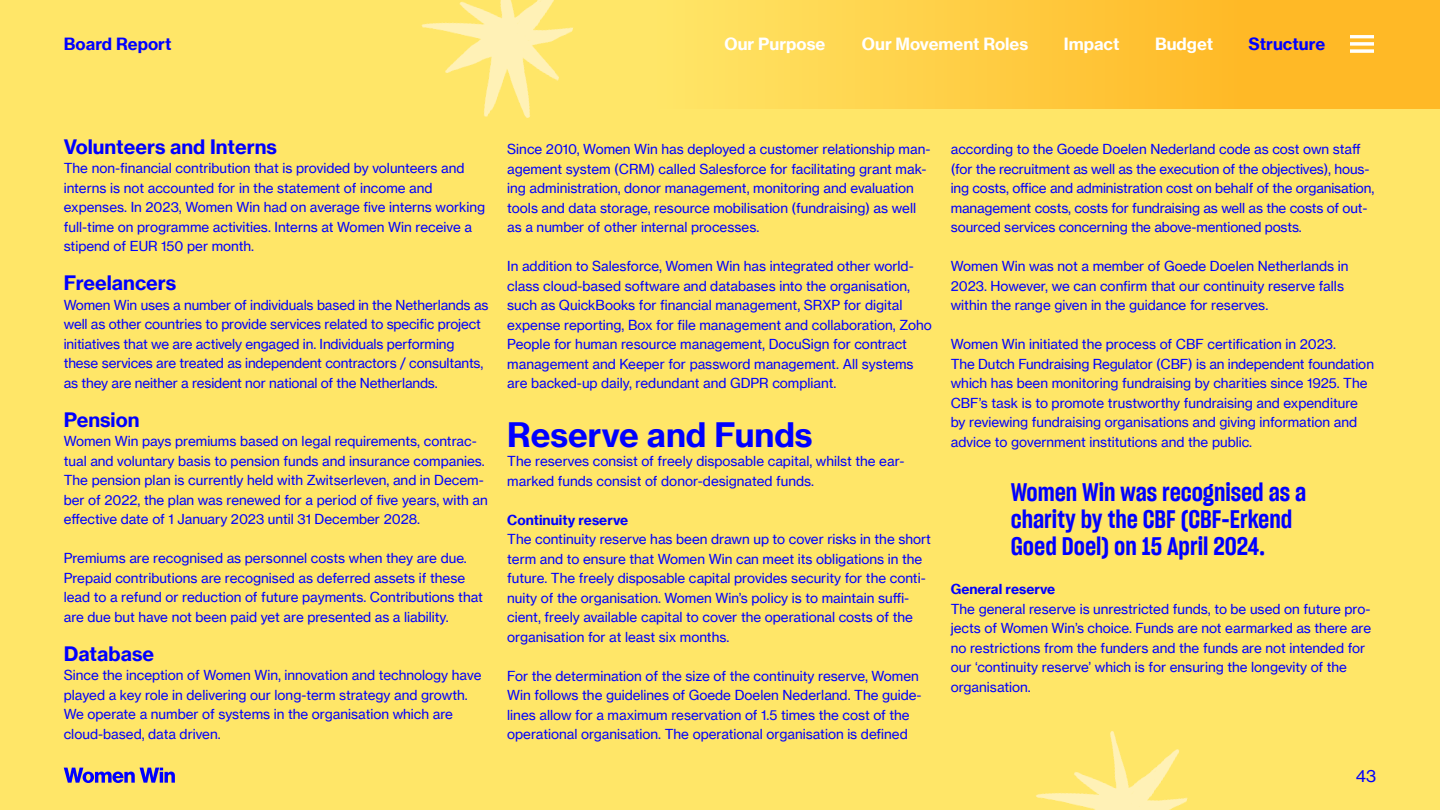
<style>
.page{position:relative;width:1440px;height:810px;background:#ffe668}
.page>*{position:absolute;margin:0;border:0;box-sizing:border-box;transform-origin:0 0}
.t1{font:700 33px "Neue Haas Grotesk Text Pro";color:#00f}
.t2{font:24.75px/27px "Sharp Grotesk Sm Bold 15";color:#00f}
.t3{font:700 19.5px "Neue Haas Grotesk Text Pro";color:#00f}
.t4{font:700 16.5px "Neue Haas Grotesk Text Pro";color:#fff}
.t5{font:700 16.5px "Neue Haas Grotesk Text Pro";color:#00f}
.t6{font:16.5px "Neue Haas Grotesk Text Pro";color:#00f}
.t7{font:13.5px/19.5px "Neue Haas Grotesk Text Pro";color:#00f}
.t8{font:700 13.5px "Neue Haas Grotesk Text Pro";color:#00f}
</style>
<div class="page">
<div style="left:654px;top:0;width:786px;height:109px;background:linear-gradient(to right,#ffe364,#ffb11a)"></div>
<svg style="left:64px;top:768px;width:111px;height:15px"></svg>
<img style="left:421px;top:0;width:152px;height:118px">
<img style="left:1036px;top:731px;width:152px;height:79px">
<hr style="left:1350px;top:35px;width:24px;height:3px;background:#fff">
<hr style="left:1350px;top:42px;width:24px;height:3px;background:#fff">
<hr style="left:1350px;top:50px;width:24px;height:3px;background:#fff">
<p class="t5" style="left:64px;top:34px;width:109px">Board Report</p>
<p class="t4" style="left:724px;top:34px;width:102px">Our Purpose</p>
<p class="t4" style="left:862px;top:34px;width:168px">Our Movement Roles</p>
<p class="t4" style="left:1064px;top:34px;width:57px">Impact</p>
<p class="t4" style="left:1155px;top:34px;width:60px">Budget</p>
<p class="t5" style="left:1249px;top:34px;width:78px">Structure</p>
<h3 class="t3" style="left:64px;top:134px;width:215px">Volunteers and Interns</h3>
<p class="t7" style="left:64px;top:159px;width:423px">The non-financial contribution that is provided by volunteers and interns is not accounted for in the statement of income and expenses. In 2023, Women Win had on average five interns working full-time on programme activities. Interns at Women Win receive a stipend of EUR 150 per month.</p>
<h3 class="t3" style="left:64px;top:271px;width:114px">Freelancers</h3>
<p class="t7" style="left:64px;top:295px;width:426px">Women Win uses a number of individuals based in the Netherlands as well as other countries to provide services related to specific project initiatives that we are actively engaged in. Individuals performing these services are treated as independent contractors / consultants, as they are neither a resident nor national of the Netherlands.</p>
<h3 class="t3" style="left:64px;top:407px;width:77px">Pension</h3>
<p class="t7" style="left:64px;top:432px;width:426px">Women Win pays premiums based on legal requirements, contrac&shy;tual and voluntary basis to pension funds and insurance companies.<br>The pension plan is currently held with Zwitserleven, and in Decem&shy;ber of 2022, the plan was renewed for a period of five years, with an effective date of 1 January 2023 until 31 December 2028.</p>
<p class="t7" style="left:64px;top:549px;width:421px">Premiums are recognised as personnel costs when they are due.<br>Prepaid contributions are recognised as deferred assets if these lead to a refund or reduction of future payments. Contributions that are due but have not been paid yet are presented as a liability.</p>
<h3 class="t3" style="left:64px;top:641px;width:92px">Database</h3>
<p class="t7" style="left:64px;top:666px;width:419px">Since the inception of Women Win, innovation and technology have played a key role in delivering our long-term strategy and growth.<br>We operate a number of systems in the organisation which are cloud-based, data driven.</p>
<p class="t7" style="left:507px;top:139px;width:425px">Since 2010, Women Win has deployed a customer relationship man&shy;agement system (CRM) called Salesforce for facilitating grant mak&shy;ing administration, donor management, monitoring and evaluation tools and data storage, resource mobilisation (fundraising) as well as a number of other internal processes.</p>
<p class="t7" style="left:507px;top:256px;width:426px">In addition to Salesforce, Women Win has integrated other world&shy;class cloud-based software and databases into the organisation, such as QuickBooks for financial management, SRXP for digital expense reporting, Box for file management and collaboration, Zoho People for human resource management, DocuSign for contract management and Keeper for password management. All systems are backed-up daily, redundant and GDPR compliant.</p>
<h1 class="t1" style="left:507px;top:414px;width:307px">Reserve and Funds</h1>
<p class="t7" style="left:507px;top:451px;width:399px">The reserves consist of freely disposable capital, whilst the ear&shy;marked funds consist of donor-designated funds.</p>
<p class="t8" style="left:507px;top:511px;width:123px">Continuity reserve</p>
<p class="t7" style="left:507px;top:529px;width:425px">The continuity reserve has been drawn up to cover risks in the short term and to ensure that Women Win can meet its obligations in the future. The freely disposable capital provides security for the conti&shy;nuity of the organisation. Women Win’s policy is to maintain suffi&shy;cient, freely available capital to cover the operational costs of the organisation for at least six months.</p>
<p class="t7" style="left:507px;top:666px;width:416px">For the determination of the size of the continuity reserve, Women Win follows the guidelines of Goede Doelen Nederland. The guide&shy;lines allow for a maximum reservation of 1.5 times the cost of the operational organisation. The operational organisation is defined</p>
<p class="t7" style="left:951px;top:139px;width:425px">according to the Goede Doelen Nederland code as cost own staff (for the recruitment as well as the execution of the objectives), hous&shy;ing costs, office and administration cost on behalf of the organisation, management costs, costs for fundraising as well as the costs of out&shy;sourced services concerning the above-mentioned posts.</p>
<p class="t7" style="left:951px;top:256px;width:399px">Women Win was not a member of Goede Doelen Netherlands in<br>2023. However, we can confirm that our continuity reserve falls within the range given in the guidance for reserves.</p>
<p class="t7" style="left:951px;top:334px;width:425px">Women Win initiated the process of CBF certification in 2023.<br>The Dutch Fundraising Regulator (CBF) is an independent foundation which has been monitoring fundraising by charities since 1925. The CBF’s task is to promote trustworthy fundraising and expenditure by reviewing fundraising organisations and giving information and advice to government institutions and the public.</p>
<h2 class="t2" style="left:1011px;top:478px;width:297px">Women Win was recognised as a charity by the CBF (CBF-Erkend<br>Goed Doel) on 15 April 2024.</h2>
<p class="t8" style="left:951px;top:581px;width:106px">General reserve</p>
<p class="t7" style="left:951px;top:599px;width:422px">The general reserve is unrestricted funds, to be used on future pro&shy;jects of Women Win’s choice. Funds are not earmarked as there are no restrictions from the funders and the funds are not intended for our ‘continuity reserve’ which is for ensuring the longevity of the organisation.</p>
<p class="t6" style="left:1356px;top:766px;width:22px">43</p>
</div>
